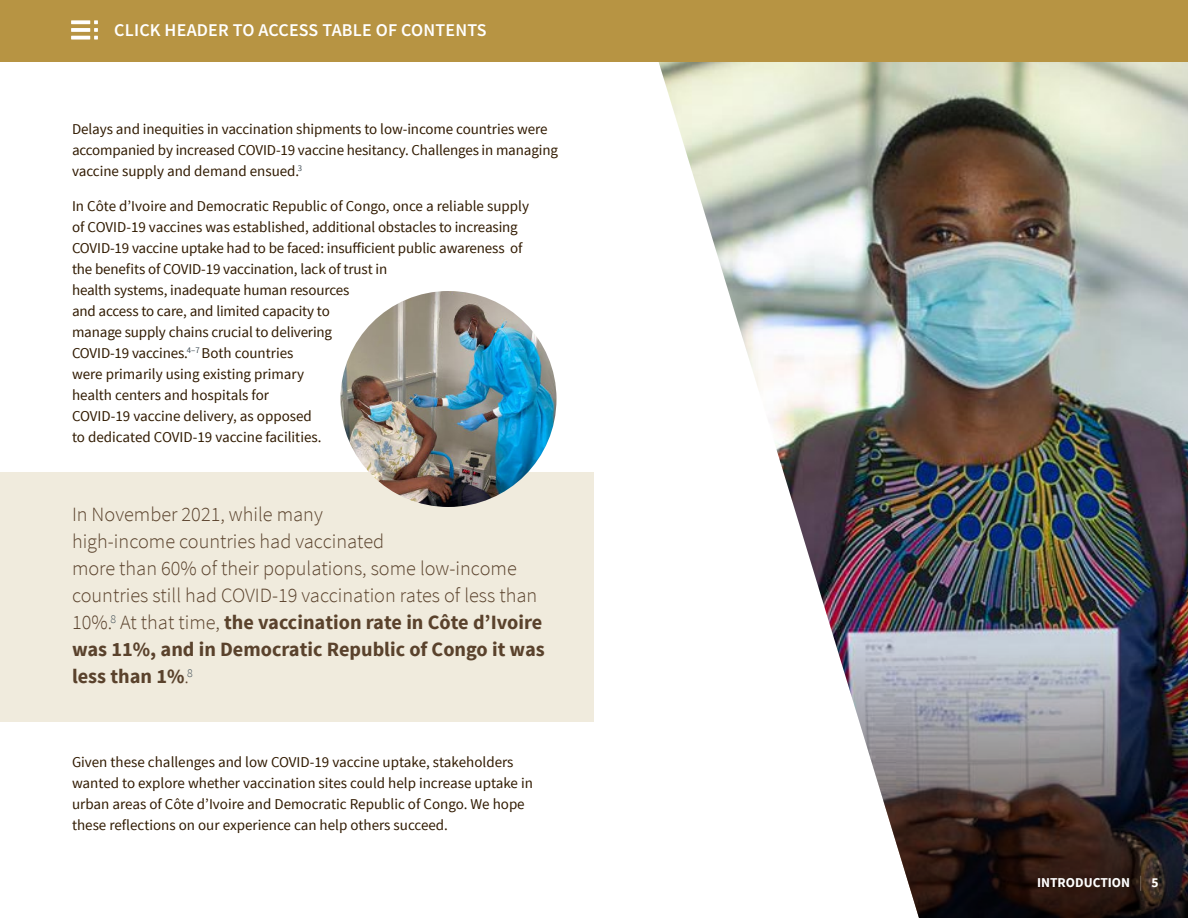
<style>
.page{position:relative;width:1188px;height:918px;background:#fff}
.page>*{position:absolute;margin:0;border:0;box-sizing:border-box;transform-origin:0 0}
.t1{font:300 20.25px/27px "Source Sans Pro";color:#5a422c}
.t2{font:18px "Source Sans Variable";letter-spacing:.01em;color:#fff}
.t3{font:15px/21px "Source Sans Pro";letter-spacing:-.005em;color:#301a00}
.t4{font:700 13.5px "Source Sans Pro";color:#fff}
.s1{font-weight:700}
.s2{font-weight:300;font-size:15px;color:#a49483}
</style>
<div class="page">
<div style="left:0;top:472px;width:594px;height:250px;background:#f0ebdd"></div>
<img style="left:340px;top:291px;width:216px;height:216px;border-radius:108px">
<img style="left:654px;top:61px;width:534px;height:857px">
<div style="left:0;top:0;width:1188px;height:61px;background:#b79443"></div>
<svg style="left:71px;top:28px;width:19px;height:4px"></svg>
<svg style="left:71px;top:36px;width:19px;height:4px"></svg>
<svg style="left:71px;top:20px;width:19px;height:4px"></svg>
<svg style="left:94px;top:20px;width:4px;height:20px"></svg>
<p class="t2" style="left:114px;top:19px;width:374px">CLICK HEADER TO ACCESS TABLE OF CONTENTS</p>
<p class="t3" style="left:72px;top:119px;width:488px">Delays and inequities in vaccination shipments to low-income countries were accompanied by increased COVID-19 vaccine hesitancy. Challenges in managing vaccine supply and demand ensued.<sup>3</sup></p>
<p class="t3" style="left:72px;top:196px;width:459px">In Côte d’Ivoire and Democratic Republic of Congo, once a reliable supply of COVID-19 vaccines was established, additional obstacles to increasing COVID-19 vaccine uptake had to be faced: insufficient public awareness of the benefits of COVID-19 vaccination, lack of trust in<br>health systems, inadequate human resources<br>and access to care, and limited capacity to<br>manage supply chains crucial to delivering<br>COVID-19 vaccines.<sup>4–7</sup> Both countries<br>were primarily using existing primary<br>health centers and hospitals for<br>COVID-19 vaccine delivery, as opposed<br>to dedicated COVID-19 vaccine facilities.</p>
<p class="t1" style="left:72px;top:501px;width:474px">In November 2021, while many<br>high-income countries had vaccinated<br>more than 60% of their populations, some low-income countries still had COVID-19 vaccination rates of less than 10%.<sup>8</sup> At that time, <span class="s1">the vaccination rate in Côte d’Ivoire was 11%, and in Democratic Republic of Congo it was less than 1%</span>.<sup>8</sup></p>
<p class="t3" style="left:72px;top:752px;width:463px">Given these challenges and low COVID-19 vaccine uptake, stakeholders wanted to explore whether vaccination sites could help increase uptake in urban areas of Côte d’Ivoire and Democratic Republic of Congo. We hope these reflections on our experience can help others succeed.</p>
<p class="t4" style="left:1037px;top:877px;width:123px">INTRODUCTION <span class="s2">|</span> 5</p>
</div>
